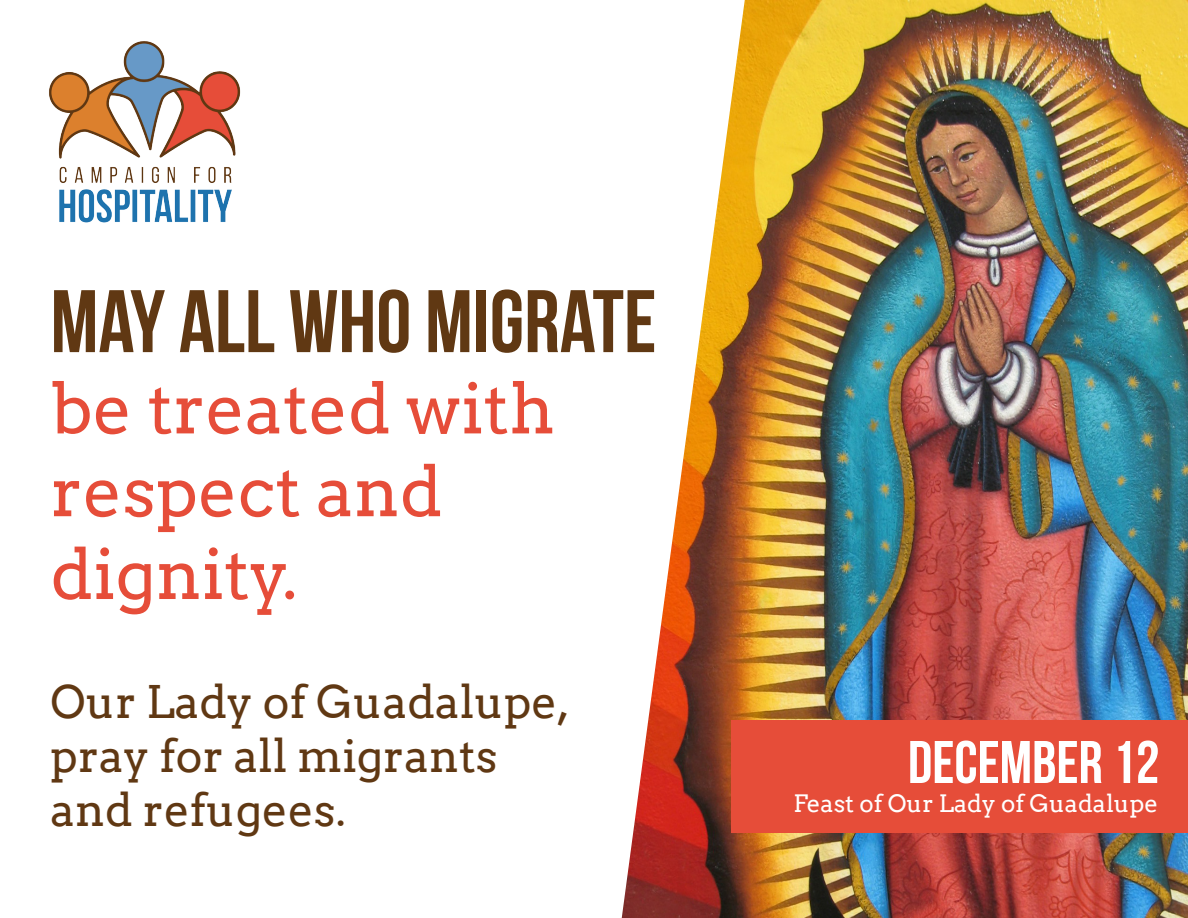
<style>
.page{position:relative;width:1188px;height:918px;background:#fff}
.page>*{position:absolute;margin:0;border:0;box-sizing:border-box;transform-origin:0 0}
.t1{font:700 88.5px "Bebas Neue";color:#603813}
.t2{font:69px "Arvo";color:#e64d39}
.t3{font:700 60px "Bebas Neue";color:#fff}
.t4{font:45px "Arvo";color:#603813}
.t5{font:24px "Arvo";color:#fff}
</style>
<div class="page">
<img style="left:622px;top:0;width:566px;height:918px">
<img style="left:49px;top:41px;width:192px;height:182px">
<div style="left:731px;top:720px;width:457px;height:112px;background:#e64d39"></div>
<p class="t1" style="left:51px;top:273px;width:607px">MAY ALL WHO MIGRATE</p>
<p class="t2" style="left:51px;top:367px;width:506px">be treated with</p>
<p class="t2" style="left:51px;top:450px;width:394px">respect and</p>
<p class="t2" style="left:51px;top:533px;width:248px">dignity.</p>
<p class="t4" style="left:51px;top:675px;width:521px">Our Lady of Guadalupe,</p>
<p class="t4" style="left:51px;top:729px;width:448px">pray for all migrants</p>
<p class="t4" style="left:51px;top:783px;width:297px">and refugees.</p>
<p class="t3" style="left:908px;top:729px;width:253px">DECEMBER 12</p>
<p class="t5" style="left:794px;top:789px;width:366px">Feast of Our Lady of Guadalupe</p>
</div>
